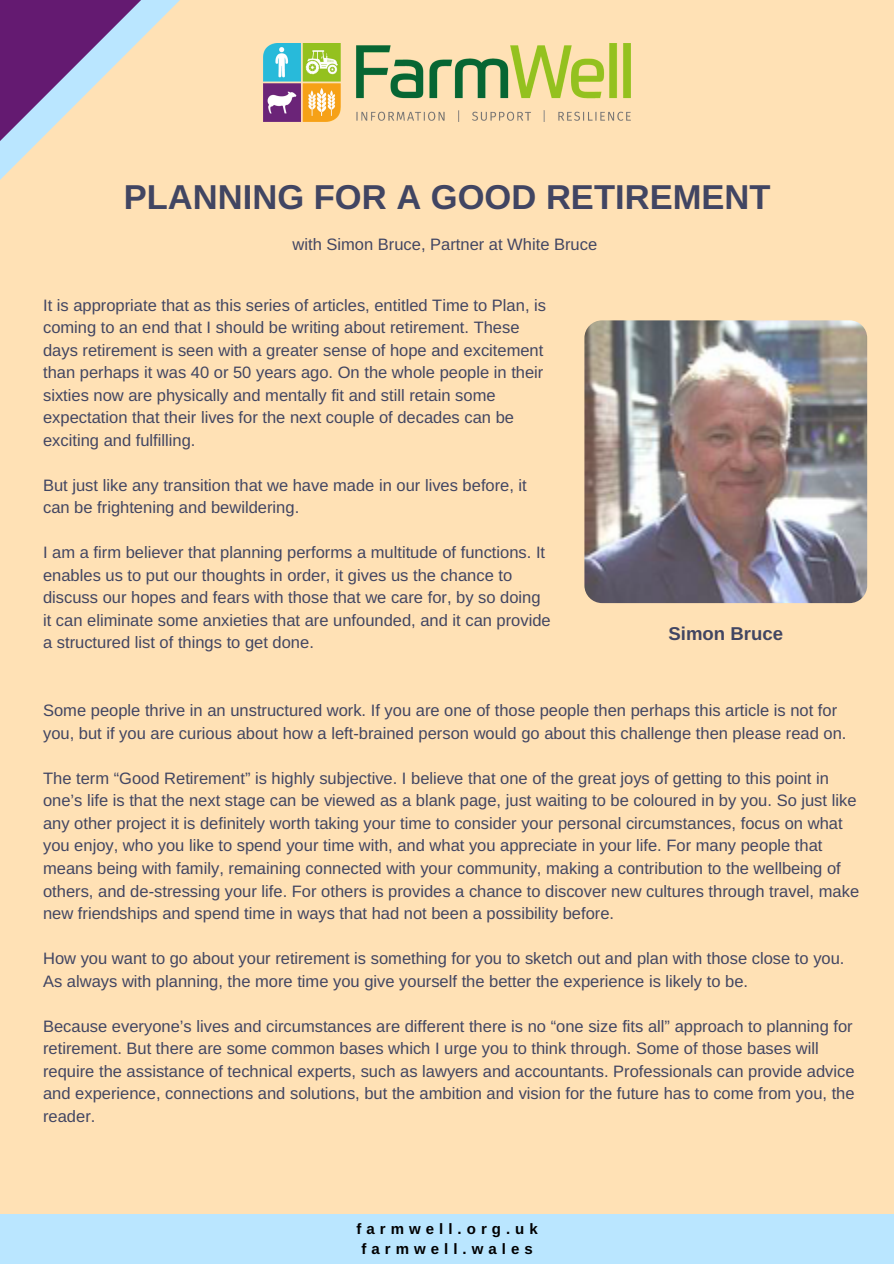
<style>
.page{position:relative;width:894px;height:1264px;background:#fff}
.page>*{position:absolute;margin:0;border:0;box-sizing:border-box;transform-origin:0 0}
.t1{font:700 34.5px "Arimo";color:#414562}
.t2{font:700 18.6px "Arimo";color:#414562}
.t3{font:16.5px/22.5px "Arimo";color:#414562}
.t4{font:700 15px "Arimo";letter-spacing:.335em;color:#000}
</style>
<div class="page">
<div style="left:0;top:0;width:893px;height:1263px;background:#ffe1b5"></div>
<div style="left:0;top:1213px;width:893px;height:50px;background:#bae6ff"></div>
<img style="left:281px;top:44px;width:349px;height:77px">
<svg style="left:268px;top:43px;width:13px;height:79px"></svg>
<svg style="left:0;top:0;width:268px;height:180px"></svg>
<img style="left:584px;top:320px;width:282px;height:283px;border-radius:18px">
<p class="t1" style="left:124px;top:178px;width:648px">PLANNING FOR A GOOD RETIREMENT</p>
<p class="t3" style="left:292px;top:233px;width:306px">with Simon Bruce, Partner at White Bruce</p>
<p class="t3" style="left:43px;top:293px;width:504px">It is appropriate that as this series of articles, entitled Time to Plan, is coming to an end that I should be writing about retirement. These days retirement is seen with a greater sense of hope and excitement than perhaps it was 40 or 50 years ago. On the whole people in their sixties now are physically and mentally fit and still retain some expectation that their lives for the next couple of decades can be exciting and fulfilling.</p>
<p class="t3" style="left:43px;top:474px;width:485px">But just like any transition that we have made in our lives before, it can be frightening and bewildering.</p>
<p class="t3" style="left:43px;top:541px;width:509px">I am a firm believer that planning performs a multitude of functions. It enables us to put our thoughts in order, it gives us the chance to discuss our hopes and fears with those that we care for, by so doing it can eliminate some anxieties that are unfounded, and it can provide a structured list of things to get done.</p>
<p class="t2" style="left:668px;top:622px;width:116px">Simon Bruce</p>
<p class="t3" style="left:43px;top:699px;width:804px">Some people thrive in an unstructured work. If you are one of those people then perhaps this article is not for you, but if you are curious about how a left-brained person would go about this challenge then please read on.</p>
<p class="t3" style="left:43px;top:766px;width:817px">The term “Good Retirement” is highly subjective. I believe that one of the great joys of getting to this point in one’s life is that the next stage can be viewed as a blank page, just waiting to be coloured in by you. So just like any other project it is definitely worth taking your time to consider your personal circumstances, focus on what you enjoy, who you like to spend your time with, and what you appreciate in your life. For many people that means being with family, remaining connected with your community, making a contribution to the wellbeing of others, and de-stressing your life. For others is provides a chance to discover new cultures through travel, make new friendships and spend time in ways that had not been a possibility before.</p>
<p class="t3" style="left:43px;top:947px;width:802px">How you want to go about your retirement is something for you to sketch out and plan with those close to you.<br>As always with planning, the more time you give yourself the better the experience is likely to be.</p>
<p class="t3" style="left:43px;top:1014px;width:812px">Because everyone’s lives and circumstances are different there is no “one size fits all” approach to planning for retirement. But there are some common bases which I urge you to think through. Some of those bases will require the assistance of technical experts, such as lawyers and accountants. Professionals can provide advice and experience, connections and solutions, but the ambition and vision for the future has to come from you, the reader.</p>
<p class="t4" style="left:356px;top:1220px;width:183px">farmwell.org.uk</p>
<p class="t4" style="left:361px;top:1240px;width:173px">farmwell.wales</p>
</div>
